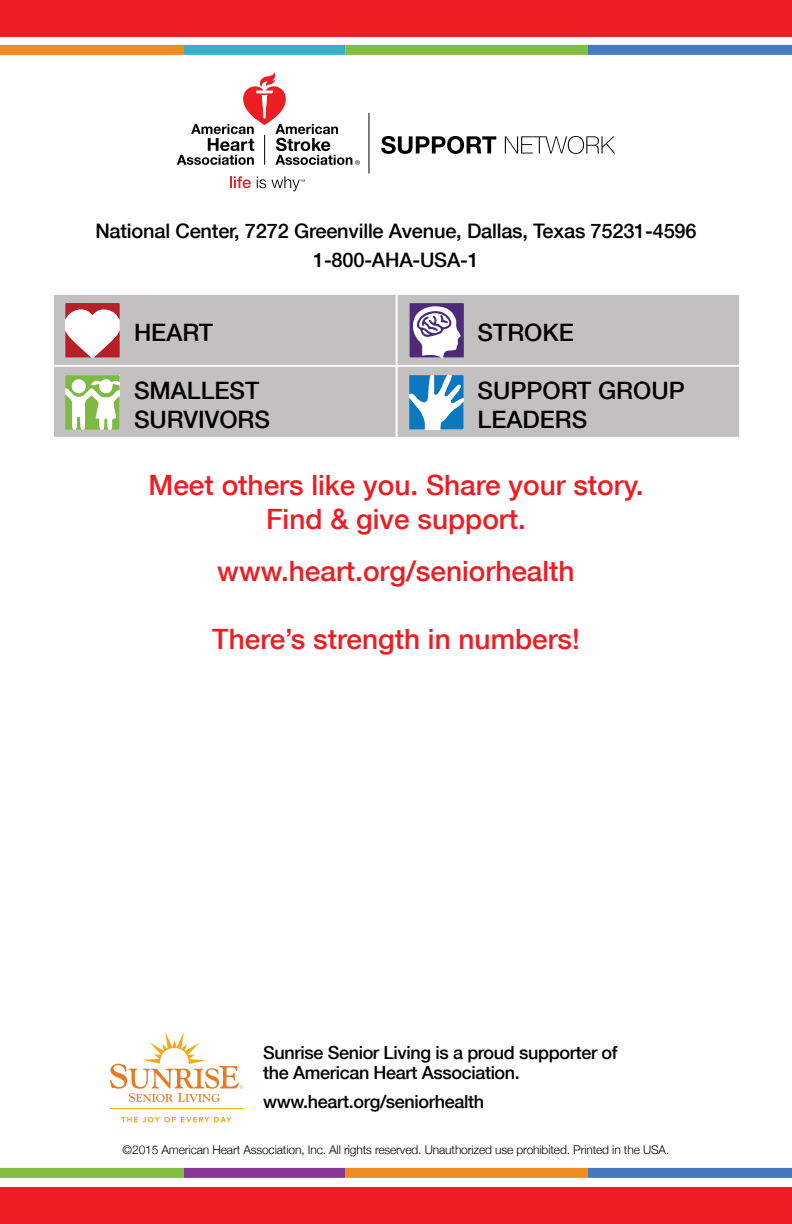
<style>
.page{position:relative;width:792px;height:1224px;background:#fff}
.page>*{position:absolute;margin:0;border:0;box-sizing:border-box;transform-origin:0 0}
.t1{font:500 28px/34px "Helvetica Neue";color:#ed1d24;text-align:center}
.t2{font:500 24px/28.8px "Helvetica Neue";color:#000}
.t3{font:500 20px/28.4px "Helvetica Neue";letter-spacing:-.01em;color:#000;text-align:center}
.t4{font:500 18px/20px "Helvetica Neue";letter-spacing:-.02em;color:#000}
.t5{font:300 12px "Helvetica Neue";letter-spacing:-.01em;color:#000}
</style>
<div class="page">
<div style="left:0;top:0;width:792px;height:37px;background:#ed1d24"></div>
<div style="left:0;top:45px;width:184px;height:10px;background:#f18b21"></div>
<div style="left:184px;top:45px;width:162px;height:10px;background:#3ab0c8"></div>
<div style="left:346px;top:45px;width:242px;height:10px;background:#81bd41"></div>
<div style="left:588px;top:45px;width:204px;height:10px;background:#4579bd"></div>
<div style="left:0;top:1188px;width:792px;height:36px;background:#ed1d24"></div>
<div style="left:0;top:1168px;width:184px;height:10px;background:#81bd41"></div>
<div style="left:184px;top:1168px;width:162px;height:10px;background:#873694"></div>
<div style="left:346px;top:1168px;width:242px;height:10px;background:#f18b21"></div>
<div style="left:588px;top:1168px;width:204px;height:10px;background:#4579bd"></div>
<svg style="left:381px;top:136px;width:115px;height:18px"></svg>
<svg style="left:505px;top:136px;width:110px;height:18px"></svg>
<svg style="left:177px;top:72px;width:183px;height:93px"></svg>
<svg style="left:230px;top:176px;width:21px;height:12px"></svg>
<svg style="left:257px;top:176px;width:48px;height:15px"></svg>
<hr style="left:369px;top:113px;width:1px;height:61px;background:#000">
<div style="left:54px;top:295px;width:685px;height:142px;background:#c3c0c2"></div>
<hr style="left:396px;top:295px;width:2px;height:70px;background:#fff">
<hr style="left:52px;top:365px;width:345px;height:2px;background:#fff">
<hr style="left:397px;top:365px;width:344px;height:2px;background:#fff">
<hr style="left:396px;top:367px;width:2px;height:70px;background:#fff">
<svg style="left:65px;top:303px;width:55px;height:54px"></svg>
<svg style="left:65px;top:375px;width:55px;height:55px"></svg>
<div style="left:72px;top:379px;width:14px;height:14px;background:#fff;border-radius:50%"></div>
<svg style="left:409px;top:303px;width:55px;height:54px"></svg>
<svg style="left:409px;top:375px;width:55px;height:55px"></svg>
<svg style="left:110px;top:1032px;width:133px;height:70px"></svg>
<svg style="left:121px;top:1117px;width:110px;height:5px"></svg>
<hr style="left:110px;top:1108px;width:133px;height:1px;background:#f5a81c">
<p class="t3" style="left:95px;top:216px;width:603px">National Center, 7272 Greenville Avenue, Dallas, Texas 75231-4596<br>1-800-AHA-USA-1</p>
<p class="t2" style="left:134px;top:317px;width:64px">HEART</p>
<p class="t2" style="left:478px;top:317px;width:33px">STRO</p>
<p class="t2" style="left:543px;top:317px;width:33px">KE</p>
<p class="t2" style="left:134px;top:375px;width:126px">SMALLEST<br>SURVIVOR</p>
<p class="t2" style="left:478px;top:375px;width:33px">SUPPORT</p>
<p class="t2" style="left:598px;top:375px;width:36px">GROUP</p>
<p class="t2" style="left:478px;top:404px;width:111px">LEADERS</p>
<p class="t2" style="left:254px;top:404px;width:17px">S</p>
<p class="t1" style="left:149px;top:467px;width:496px">Meet others like you. Share your story.<br>Find &amp; give support.</p>
<p class="t1" style="left:217px;top:553px;width:359px">www.heart.org/seniorhealth</p>
<p class="t1" style="left:212px;top:621px;width:369px">There’s strength in numbers!</p>
<p class="t4" style="left:263px;top:1042px;width:356px">Sunrise Senior Living is a proud supporter of the American Heart Association.</p>
<p class="t4" style="left:263px;top:1091px;width:222px">www.heart.org/seniorhealth</p>
<p class="t5" style="left:123px;top:1141px;width:548px">©2015 American Heart Association, Inc. All rights reserved. Unauthorized use prohibited. Printed in the USA.</p>
</div>
